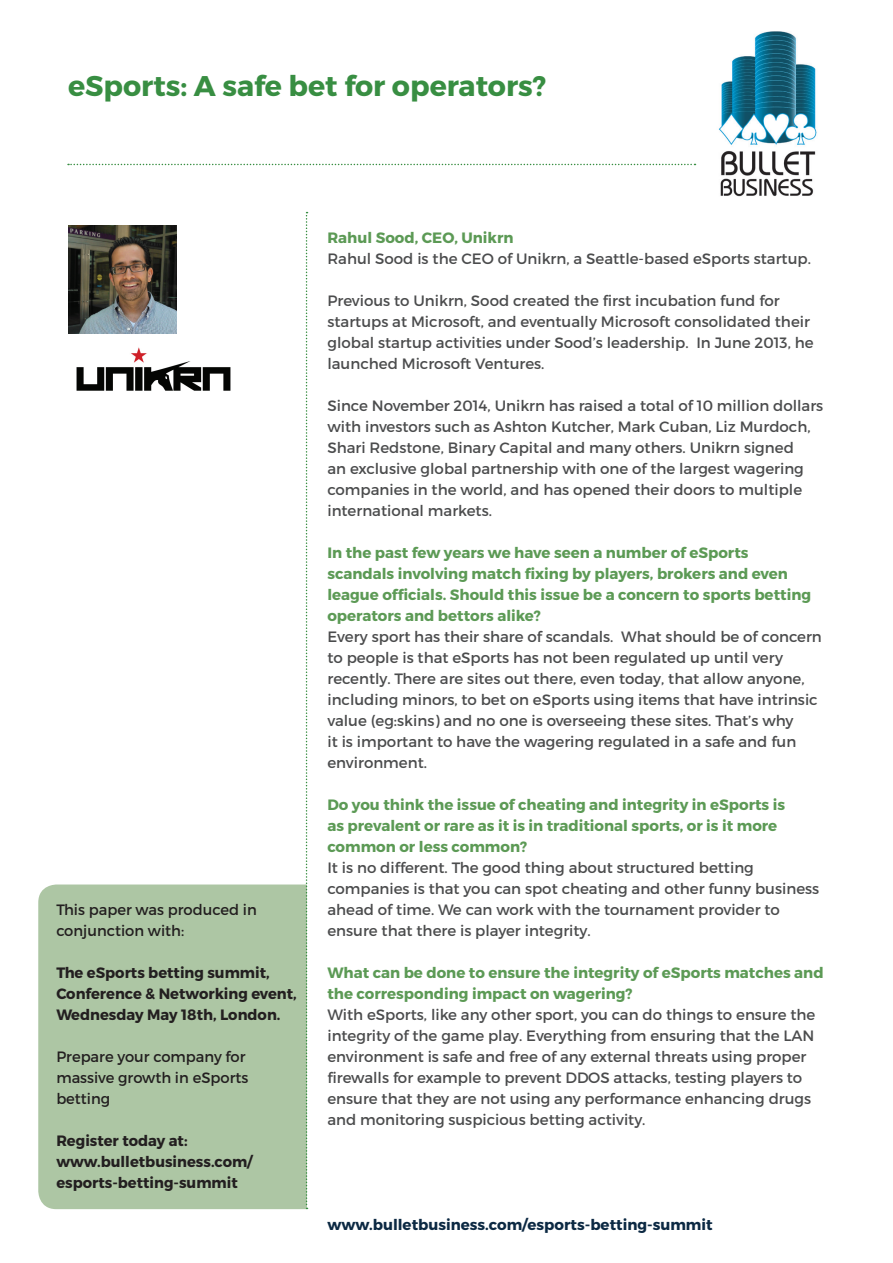
<style>
.page{position:relative;width:893px;height:1263px;background:#fff}
.page>*{position:absolute;margin:0;border:0;box-sizing:border-box;transform-origin:0 0}
.t1{font:700 28.5px "Montserrat";color:#388e42}
.t2{font:15px/21px "Montserrat";color:#4b4c4d}
.t3{font:700 15px/21px "Montserrat";color:#5c9a55}
.t4{font:700 15px/21px "Montserrat";color:#231f20}
.t5{font:15px/21px "Montserrat";color:#231f20}
.t6{font:700 15px "Montserrat";color:#0c2943}
</style>
<div class="page">
<div style="left:38px;top:884px;width:268px;height:325px;background:#adc6a4"></div>
<svg style="left:68px;top:164px;width:627px;height:1px"></svg>
<svg style="left:306px;top:212px;width:2px;height:997px"></svg>
<img style="left:718px;top:32px;width:99px;height:165px">
<img style="left:76px;top:327px;width:155px;height:64px">
<img style="left:68px;top:225px;width:108px;height:109px">
<h1 class="t1" style="left:68px;top:68px;width:480px">eSports: A safe bet for operators?</h1>
<p class="t5" style="left:56px;top:899px;width:202px">This paper was produced in conjunction with:</p>
<p class="t4" style="left:56px;top:962px;width:242px">The eSports betting summit,<br>Conference &amp; Networking event,<br>Wednesday May 18th, London.</p>
<p class="t5" style="left:56px;top:1046px;width:193px">Prepare your company for massive growth in eSports betting</p>
<p class="t4" style="left:56px;top:1130px;width:198px">Register today at: www.bulletbusiness.com/ esports-betting-summit</p>
<p class="t3" style="left:327px;top:227px;width:188px">Rahul Sood, CEO, Unikrn</p>
<p class="t2" style="left:327px;top:248px;width:485px">Rahul Sood is the CEO of Unikrn, a Seattle-based eSports startup.</p>
<p class="t2" style="left:327px;top:290px;width:488px">Previous to Unikrn, Sood created the first incubation fund for startups at Microsoft, and eventually Microsoft consolidated their global startup activities under Sood’s leadership. In June 2013, he launched Microsoft Ventures.</p>
<p class="t2" style="left:327px;top:395px;width:497px">Since November 2014, Unikrn has raised a total of 10 million dollars with investors such as Ashton Kutcher, Mark Cuban, Liz Murdoch, Shari Redstone, Binary Capital and many others. Unikrn signed<br>an exclusive global partnership with one of the largest wagering companies in the world, and has opened their doors to multiple international markets.</p>
<p class="t3" style="left:327px;top:542px;width:485px">In the past few years we have seen a number of eSports scandals involving match fixing by players, brokers and even league officials. Should this issue be a concern to sports betting operators and bettors alike?</p>
<p class="t2" style="left:327px;top:626px;width:496px">Every sport has their share of scandals. What should be of concern to people is that eSports has not been regulated up until very recently. There are sites out there, even today, that allow anyone, including minors, to bet on eSports using items that have intrinsic value (eg:skins) and no one is overseeing these sites. That’s why<br>it is important to have the wagering regulated in a safe and fun environment.</p>
<p class="t3" style="left:327px;top:794px;width:459px">Do you think the issue of cheating and integrity in eSports is as prevalent or rare as it is in traditional sports, or is it more common or less common?</p>
<p class="t2" style="left:327px;top:857px;width:493px">It is no different. The good thing about structured betting companies is that you can spot cheating and other funny business ahead of time. We can work with the tournament provider to ensure that there is player integrity.</p>
<p class="t3" style="left:327px;top:962px;width:498px">What can be done to ensure the integrity of eSports matches and the corresponding impact on wagering?</p>
<p class="t2" style="left:327px;top:1004px;width:489px">With eSports, like any other sport, you can do things to ensure the integrity of the game play. Everything from ensuring that the LAN environment is safe and free of any external threats using proper firewalls for example to prevent DDOS attacks, testing players to ensure that they are not using any performance enhancing drugs and monitoring suspicious betting activity.</p>
<p class="t6" style="left:327px;top:1215px;width:387px">www.bulletbusiness.com/esports-betting-summit</p>
</div>
